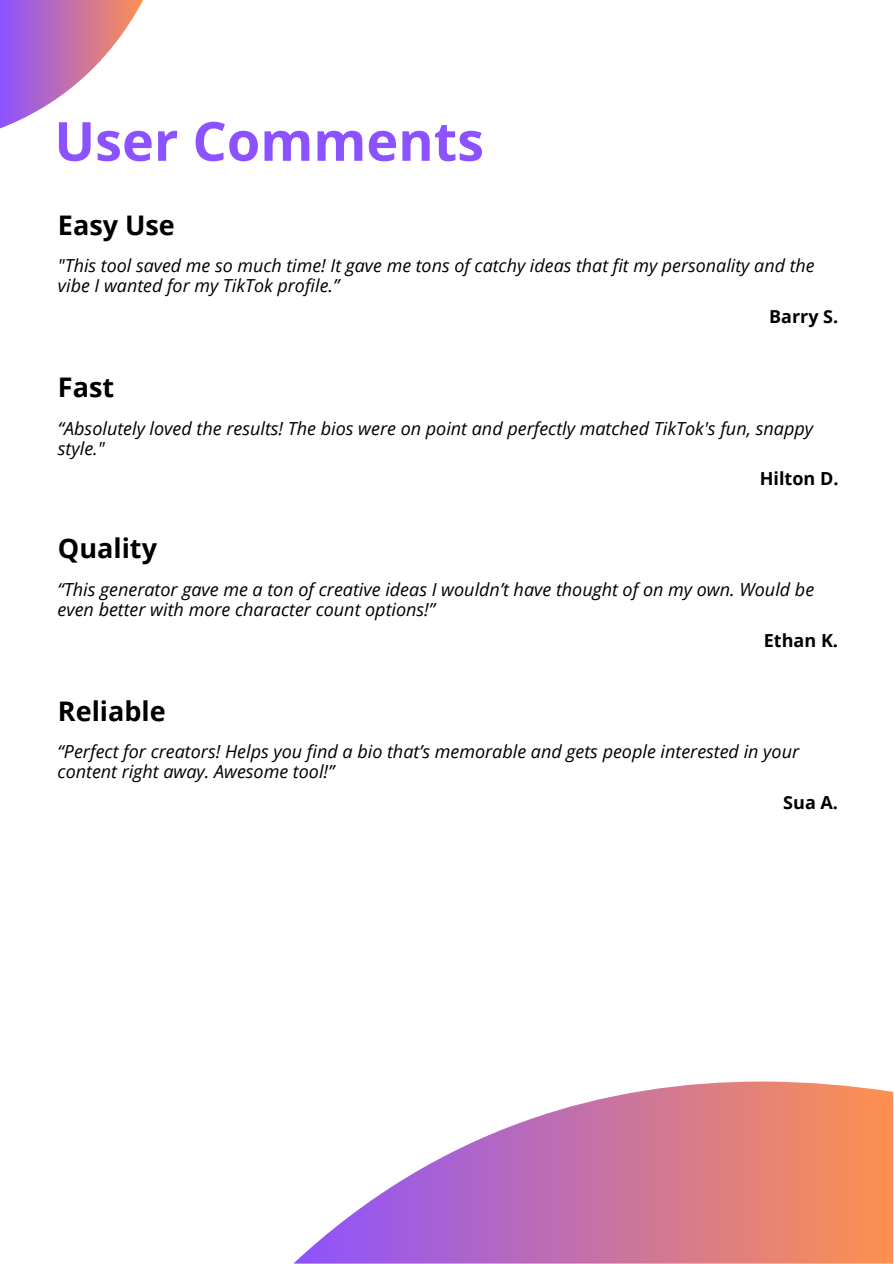
<style>
.page{position:relative;width:894px;height:1264px;background:#fff}
.page>*{position:absolute;margin:0;border:0;box-sizing:border-box;transform-origin:0 0}
.t1{font:700 54px "Open Sans";color:#8c52ff}
.t2{font:700 27px "Open Sans";color:#000}
.t3{font:italic 18px/20.2px "Open Sans";color:#000}
.t4{font:700 18px "Open Sans";color:#000}
.t5{font:italic 17.85px/20.2px "Open Sans";color:#000}
.t6{font:700 17.85px "Open Sans";color:#000}
</style>
<div class="page">
<svg style="left:294px;top:1081px;width:599px;height:182px"></svg>
<svg style="left:0;top:0;width:143px;height:128px"></svg>
<h1 class="t1" style="left:54px;top:103px;width:431px">User Comments</h1>
<h2 class="t2" style="left:58px;top:206px;width:118px">Easy Use</h2>
<p class="t5" style="left:58px;top:255px;width:758px">"This tool saved me so much time! It gave me tons of catchy ideas that fit my personality and the vibe I wanted for my TikTok profile.”</p>
<p class="t6" style="left:769px;top:304px;width:70px">Barry S.</p>
<h2 class="t2" style="left:58px;top:368px;width:58px">Fast</h2>
<p class="t3" style="left:58px;top:417px;width:756px">“Absolutely loved the results! The bios were on point and perfectly matched TikTok's fun, snappy style."</p>
<p class="t4" style="left:759px;top:466px;width:80px">Hilton D.</p>
<h2 class="t2" style="left:58px;top:529px;width:101px">Quality</h2>
<p class="t3" style="left:58px;top:579px;width:758px">“This generator gave me a ton of creative ideas I wouldn’t have thought of on my own. Would be even better with more character count options!”</p>
<p class="t4" style="left:763px;top:627px;width:76px">Ethan K.</p>
<h2 class="t2" style="left:58px;top:691px;width:109px">Reliable</h2>
<p class="t3" style="left:58px;top:741px;width:743px">“Perfect for creators! Helps you find a bio that’s memorable and gets people interested in your content right away. Awesome tool!”</p>
<p class="t4" style="left:783px;top:789px;width:56px">Sua A.</p>
</div>
